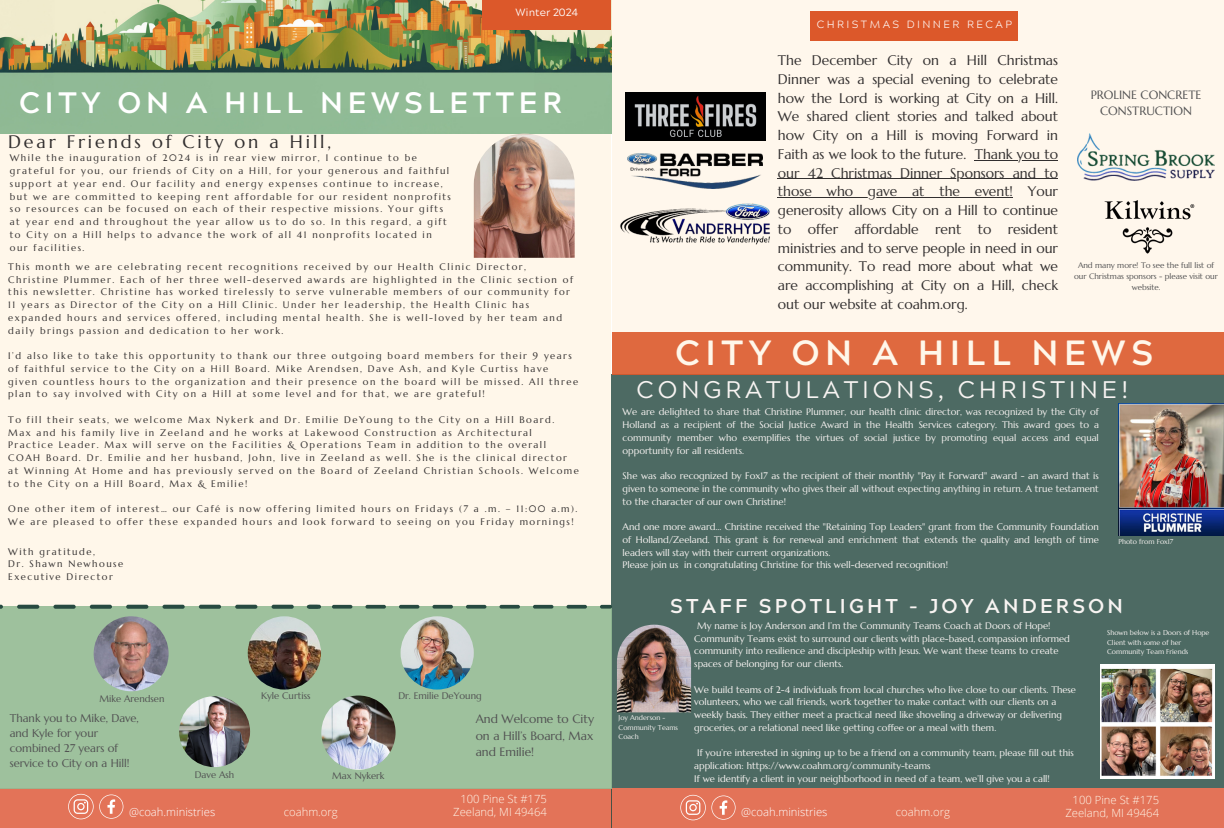
<style>
.page{position:relative;width:1224px;height:828px;background:#fff}
.page>*{position:absolute;margin:0;border:0;box-sizing:border-box;transform-origin:0 0}
.t1{font:700 35px "Acherus Grotesque";letter-spacing:.16em;color:#fff7ea}
.t2{font:700 29.6px "Acherus Grotesque";letter-spacing:.16em;color:#fff}
.t3{font:24px "Acherus Grotesque";letter-spacing:.16em;color:#f8f4f2}
.t4{font:700 20px "Acherus Grotesque";letter-spacing:.16em;color:#f8f4f2}
.t5{font:18px "Marcellus";letter-spacing:.16em;color:#322f2f}
.t6{font:13.9px/18.8px "Marcellus";color:#322f2f;text-align:justify}
.t7{font:12px/16.5px "Marcellus";color:#515152;text-align:justify}
.t8{font:300 11.3px/13.6px "Open Sans";color:#fff7ea;text-align:right}
.t9{font:300 11.3px "Open Sans";color:#fff}
.t10{font:11.2px/15px "Marcellus";color:#515152}
.t11{font:300 10.5px "Acherus Grotesque";letter-spacing:.23em;color:#fff}
.t12{font:10.5px "Acherus Grotesque";color:#fff}
.t13{font:9.5px/12.8px "Marcellus";letter-spacing:.16em;color:#322f2f}
.t14{font:9.5px/12.8px "Marcellus";color:#f8f4f2}
.t15{font:9.5px "Marcellus";color:#515152}
.t16{font:8px/10.7px "Marcellus";color:#515152;text-align:center}
.t17{font:7px/9.3px "Marcellus";color:#f8f4f2}
</style>
<div class="page">
<div style="left:0;top:0;width:611px;height:828px;background:#fff7ea"></div>
<div style="left:612px;top:0;width:612px;height:332px;background:#fff7ea"></div>
<div style="left:811px;top:11px;width:207px;height:29px;background:#dc582a"></div>
<img style="left:0;top:0;width:612px;height:133px">
<div style="left:483px;top:0;width:128px;height:29px;background:#dc582a"></div>
<div style="left:0;top:789px;width:612px;height:39px;background:#e37358"></div>
<svg style="left:68px;top:794px;width:55px;height:25px"></svg>
<div style="left:611px;top:375px;width:613px;height:453px;background:#4d6a63"></div>
<img style="left:474px;top:134px;width:101px;height:124px">
<div style="left:612px;top:789px;width:612px;height:39px;background:#e37358"></div>
<svg style="left:680px;top:795px;width:55px;height:25px"></svg>
<div style="left:612px;top:332px;width:612px;height:43px;background:#df693f"></div>
<img style="left:617px;top:625px;width:74px;height:87px">
<img style="left:1100px;top:665px;width:114px;height:114px">
<img style="left:1119px;top:404px;width:105px;height:132px">
<div style="left:0;top:606px;width:612px;height:183px;background:#9ec19d"></div>
<img style="left:94px;top:616px;width:75px;height:75px;border-radius:50%">
<img style="left:321px;top:696px;width:75px;height:74px;border-radius:50%">
<img style="left:248px;top:616px;width:73px;height:74px;border-radius:50%">
<img style="left:179px;top:696px;width:71px;height:71px;border-radius:50%">
<img style="left:401px;top:616px;width:73px;height:74px;border-radius:50%">
<svg style="left:17px;top:605px;width:277px;height:4px"></svg>
<svg style="left:0;top:605px;width:3px;height:4px"></svg>
<svg style="left:600px;top:605px;width:12px;height:4px"></svg>
<svg style="left:332px;top:605px;width:255px;height:4px"></svg>
<hr style="left:307px;top:605px;width:12px;height:4px;background:#274a41;border-radius:2px">
<img style="left:620px;top:203px;width:150px;height:42px">
<img style="left:625px;top:93px;width:141px;height:47px">
<img style="left:1104px;top:200px;width:90px;height:54px">
<img style="left:1078px;top:134px;width:137px;height:47px">
<img style="left:628px;top:153px;width:135px;height:36px">
<hr style="left:975px;top:160px;width:83px;height:1px;background:#322f2f">
<hr style="left:778px;top:178px;width:280px;height:1px;background:#322f2f">
<hr style="left:778px;top:197px;width:235px;height:1px;background:#322f2f">
<p class="t12" style="left:515px;top:8px;width:64px">Winter 2024</p>
<h2 class="t2" style="left:19px;top:91px;width:544px">CITY ON A HILL NEWSLETTER</h2>
<h3 class="t5" style="left:8px;top:131px;width:324px">Dear Friends of City on a Hill,</h3>
<p class="t13" style="left:10px;top:152px;width:443px">While the inauguration of 2024 is in rear view mirror, I continue to be grateful for you, our friends of City on a Hill, for your generous and faithful support at year end. Our facility and energy expenses continue to increase, but we are committed to keeping rent affordable for our resident nonprofits so resources can be focused on each of their respective missions. Your gifts at year end and throughout the year allow us to do so. In this regard, a gift to City on a Hill helps to advance the work of all 41 nonprofits located in our facilities.</p>
<p class="t13" style="left:8px;top:260px;width:566px">This month we are celebrating recent recognitions received by our Health Clinic Director, Christine Plummer. Each of her three well-deserved awards are highlighted in the Clinic section of this newsletter. Christine has worked tirelessly to serve vulnerable members of our community for 11 years as Director of the City on a Hill Clinic. Under her leadership, the Health Clinic has expanded hours and services offered, including mental health. She is well-loved by her team and daily brings passion and dedication to her work.</p>
<p class="t13" style="left:8px;top:349px;width:571px">I’d also like to take this opportunity to thank our three outgoing board members for their 9 years of faithful service to the City on a Hill Board. Mike Arendsen, Dave Ash, and Kyle Curtiss have given countless hours to the organization and their presence on the board will be missed. All three plan to say involved with City on a Hill at some level and for that, we are grateful!</p>
<p class="t13" style="left:8px;top:413px;width:572px">To fill their seats, we welcome Max Nykerk and Dr. Emilie DeYoung to the City on a Hill Board.<br>Max and his family live in Zeeland and he works at Lakewood Construction as Architectural Practice Leader. Max will serve on the Facilities &amp; Operations Team in addition to the overall COAH Board. Dr. Emilie and her husband, John, live in Zeeland as well. She is the clinical director at Winning At Home and has previously served on the Board of Zeeland Christian Schools. Welcome to the City on a Hill Board, Max &amp; Emilie!</p>
<p class="t13" style="left:8px;top:502px;width:571px">One other item of interest… our Café is now offering limited hours on Fridays (7 a .m. – 11:00 a.m).<br>We are pleased to offer these expanded hours and look forward to seeing on you Friday mornings!</p>
<p class="t13" style="left:8px;top:545px;width:117px">With gratitude,<br>Dr. Shawn Newhouse<br>Executive Director</p>
<p class="t15" style="left:100px;top:693px;width:66px">Mike Arendsen</p>
<p class="t15" style="left:261px;top:690px;width:51px">Kyle Curtiss</p>
<p class="t15" style="left:398px;top:690px;width:85px">Dr. Emilie DeYoung</p>
<p class="t10" style="left:10px;top:710px;width:130px">Thank you to Mike, Dave, and Kyle for your combined 27 years of service to City on a Hill!</p>
<p class="t7" style="left:476px;top:711px;width:120px">And Welcome to City on a Hill’s Board, Max and Emilie!</p>
<p class="t15" style="left:195px;top:769px;width:41px">Dave Ash</p>
<p class="t15" style="left:332px;top:770px;width:54px">Max Nykerk</p>
<p class="t9" style="left:129px;top:803px;width:88px">@coah.ministries</p>
<p class="t8" style="left:284px;top:804px;width:56px">coahm.org</p>
<p class="t8" style="left:453px;top:792px;width:95px">100 Pine St #175<br>Zeeland, MI 49464</p>
<p class="t11" style="left:817px;top:20px;width:197px">CHRISTMAS DINNER RECAP</p>
<p class="t6" style="left:778px;top:51px;width:282px">The December City on a Hill Christmas Dinner was a special evening to celebrate how the Lord is working at City on a Hill.<br>We shared client stories and talked about how City on a Hill is moving Forward in Faith as we look to the future. Thank you to our 42 Christmas Dinner Sponsors and to those who gave at the event! Your generosity allows City on a Hill to continue to offer affordable rent to resident ministries and to serve people in need in our community. To read more about what we are accomplishing at City on a Hill, check out our website at coahm.org.</p>
<p class="t7" style="left:1091px;top:86px;width:112px;text-align:center">PROLINE CONCRETE<br>CONSTRUCTION</p>
<p class="t16" style="left:1074px;top:260px;width:145px">And many more! To see the full list of our Christmas sponsors - please visit our website.</p>
<h1 class="t1" style="left:675px;top:339px;width:480px">CITY ON A HILL NEWS</h1>
<h3 class="t3" style="left:637px;top:380px;width:494px">CONGRATULATIONS, CHRISTINE!</h3>
<p class="t14" style="left:623px;top:406px;width:478px;text-align:justify">We are delighted to share that Christine Plummer, our health clinic director, was recognized by the City of Holland as a recipient of the Social Justice Award in the Health Services category. This award goes to a community member who exemplifies the virtues of social justice by promoting equal access and equal opportunity for all residents.</p>
<p class="t14" style="left:623px;top:469px;width:478px;text-align:justify">She was also recognized by Fox17 as the recipient of their monthly "Pay it Forward" award - an award that is given to someone in the community who gives their all without expecting anything in return. A true testament to the character of our own Christine!</p>
<p class="t14" style="left:623px;top:520px;width:478px">And one more award... Christine received the "Retaining Top Leaders" grant from the Community Foundation of Holland/Zeeland. This grant is for renewal and enrichment that extends the quality and length of time leaders will stay with their current organizations.<br>Please join us in congratulating Christine for this well-deserved recognition!</p>
<p class="t17" style="left:1119px;top:537px;width:56px">Photo from Fox17</p>
<h3 class="t4" style="left:670px;top:598px;width:455px">STAFF SPOTLIGHT - JOY ANDERSON</h3>
<p class="t17" style="left:619px;top:713px;width:61px">Joy Anderson -<br>Community Teams<br>Coach</p>
<p class="t14" style="left:694px;top:619px;width:377px">My name is Joy Anderson and I’m the Community Teams Coach at Doors of Hope!<br>Community Teams exist to surround our clients with place-based, compassion informed community into resilience and discipleship with Jesus. We want these teams to create spaces of belonging for our clients.</p>
<p class="t14" style="left:694px;top:683px;width:383px">We build teams of 2-4 individuals from local churches who live close to our clients. These volunteers, who we call friends, work together to make contact with our clients on a weekly basis. They either meet a practical need like shoveling a driveway or delivering groceries, or a relational need like getting coffee or a meal with them.</p>
<p class="t14" style="left:694px;top:747px;width:381px">If you’re interested in signing up to be a friend on a community team, please fill out this application: https://www.coahm.org/community-teams<br>If we identify a client in your neighborhood in need of a team, we’ll give you a call!</p>
<p class="t17" style="left:1107px;top:628px;width:104px">Shown below is a Doors of Hope<br>Client with some of her<br>Community Team Friends</p>
<p class="t9" style="left:741px;top:804px;width:88px">@coah.ministries</p>
<p class="t8" style="left:896px;top:805px;width:56px">coahm.org</p>
<p class="t8" style="left:1065px;top:793px;width:95px">100 Pine St #175<br>Zeeland, MI 49464</p>
</div>
